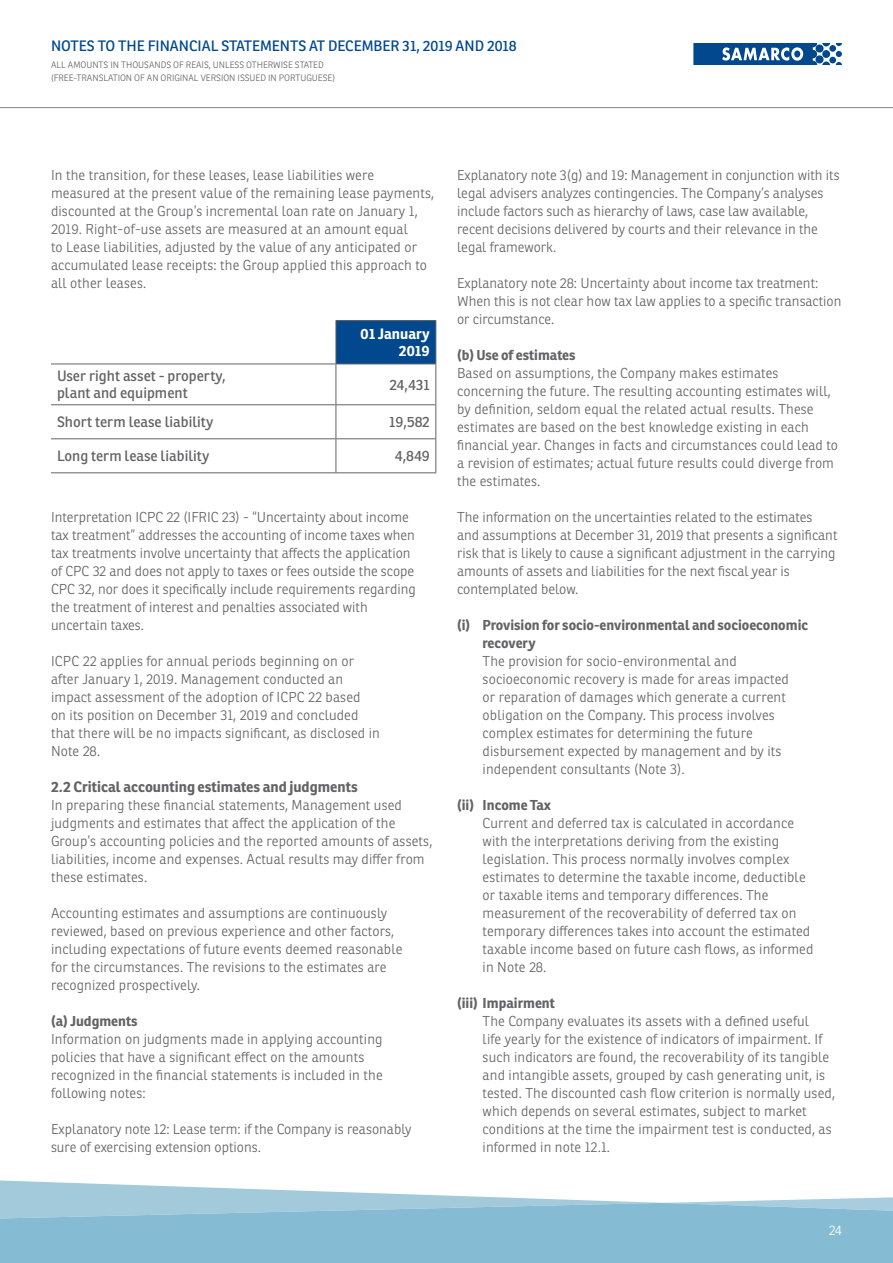
<style>
.page{position:relative;width:893px;height:1263px;background:#fff}
.page>*{position:absolute;margin:0;border:0;box-sizing:border-box;transform-origin:0 0}
.t1{font:14.7px/17.5px "Ronnia";color:#636366}
.t2{font:14.7px "Ronnia";color:#01488f}
.t3{font:700 14.7px "Ronnia";color:#636366}
.t4{font:700 14.7px/17.5px "Ronnia";color:#fff;text-align:right}
.t5{font:300 13.95px/18px "Ronnia";letter-spacing:.01em;color:#636366}
.t6{font:700 13.95px/18px "Ronnia";color:#636366}
.t7{font:300 13.5px "Ronnia";color:#fff}
.t8{font:300 9px "Ronnia";color:#636366}
</style>
<div class="page">
<div style="left:336px;top:321px;width:100px;height:43px;background:#01488f"></div>
<hr style="left:336px;top:320px;width:100px;height:1px;background:#636366">
<hr style="left:336px;top:321px;width:1px;height:43px;background:#636366">
<hr style="left:435px;top:321px;width:1px;height:43px;background:#636366">
<hr style="left:51px;top:364px;width:285px;height:1px;background:#636366">
<hr style="left:336px;top:364px;width:100px;height:1px;background:#636366">
<hr style="left:336px;top:364px;width:1px;height:40px;background:#636366">
<hr style="left:435px;top:364px;width:1px;height:40px;background:#636366">
<hr style="left:51px;top:404px;width:285px;height:1px;background:#636366">
<hr style="left:336px;top:404px;width:100px;height:1px;background:#636366">
<hr style="left:336px;top:405px;width:1px;height:33px;background:#636366">
<hr style="left:435px;top:405px;width:1px;height:33px;background:#636366">
<hr style="left:51px;top:438px;width:285px;height:1px;background:#636366">
<hr style="left:336px;top:438px;width:100px;height:1px;background:#636366">
<hr style="left:336px;top:439px;width:1px;height:33px;background:#636366">
<hr style="left:435px;top:439px;width:1px;height:33px;background:#636366">
<hr style="left:51px;top:472px;width:285px;height:1px;background:#636366">
<hr style="left:336px;top:472px;width:100px;height:1px;background:#636366">
<svg style="left:693px;top:43px;width:149px;height:22px"></svg>
<hr style="left:0;top:107px;width:893px;height:1px;background:#808285">
<svg style="left:0;top:1180px;width:893px;height:23px"></svg>
<svg style="left:0;top:1203px;width:893px;height:60px;fill:#86bcd3"></svg>
<p class="t2" style="left:51px;top:36px;width:467px">Notes to the finan cial statements at December 31, 2019 and 2018</p>
<p class="t8" style="left:51px;top:59px;width:274px">All amounts in thousands of Reais, unless otherwise stated</p>
<p class="t8" style="left:51px;top:72px;width:286px">(Free-translation of an original version issued in Portuguese)</p>
<p class="t5" style="left:51px;top:166px;width:385px">In the transition, for these leases, lease liabilities were measured at the present value of the remaining lease payments, discounted at the Group’s incremental loan rate on January 1, 2019. Right-of-use assets are measured at an amount equal<br>to Lease liabilities, adjusted by the value of any anticipated or accumulated lease receipts: the Group applied this approach to all other leases.</p>
<p class="t4" style="left:361px;top:325px;width:71px">01 January<br>2019</p>
<p class="t1" style="left:57px;top:367px;width:170px">User right asset - property, plant and equipment</p>
<p class="t1" style="left:390px;top:375px;width:42px">24,431</p>
<p class="t1" style="left:57px;top:413px;width:158px">Short term lease liability</p>
<p class="t1" style="left:389px;top:413px;width:42px">19,582</p>
<p class="t1" style="left:57px;top:447px;width:154px">Long term lease liability</p>
<p class="t1" style="left:395px;top:447px;width:37px">4,849</p>
<p class="t5" style="left:51px;top:508px;width:366px">Interpretation ICPC 22 (IFRIC 23) - “Uncertainty about income tax treatment” addresses the accounting of income taxes when tax treatments involve uncertainty that affects the application of CPC 32 and does not apply to taxes or fees outside the scope CPC 32, nor does it specifically include requirements regarding the treatment of interest and penalties associated with uncertain taxes.</p>
<p class="t5" style="left:51px;top:652px;width:330px">ICPC 22 applies for annual periods beginning on or after January 1, 2019. Management conducted an impact assessment of the adoption of ICPC 22 based<br>on its position on December 31, 2019 and concluded that there will be no impacts significant, as disclosed in Note 28.</p>
<p class="t3" style="left:51px;top:777px;width:308px">2.2 Critical accounting estimates and judgments</p>
<p class="t5" style="left:51px;top:796px;width:383px">In preparing these financial statements, Management used judgments and estimates that affect the application of the Group’s accounting policies and the reported amounts of assets, liabilities, income and expenses. Actual results may differ from these estimates.</p>
<p class="t5" style="left:51px;top:904px;width:353px">Accounting estimates and assumptions are continuously reviewed, based on previous experience and other factors, including expectations of future events deemed reasonable for the circumstances. The revisions to the estimates are recognized prospectively.</p>
<p class="t6" style="left:51px;top:1012px;width:88px">(a) Judgments</p>
<p class="t5" style="left:51px;top:1030px;width:333px">Information on judgments made in applying accounting policies that have a significant effect on the amounts recognized in the financial statements is included in the following notes:</p>
<p class="t5" style="left:51px;top:1120px;width:363px">Explanatory note 12: Lease term: if the Company is reasonably sure of exercising extension options.</p>
<p class="t5" style="left:457px;top:166px;width:384px">Explanatory note 3(g) and 19: Management in conjunction with its legal advisers analyzes contingencies. The Company’s analyses include factors such as hierarchy of laws, case law available, recent decisions delivered by courts and their relevance in the legal framework.</p>
<p class="t5" style="left:457px;top:274px;width:386px">Explanatory note 28: Uncertainty about income tax treatment:<br>When this is not clear how tax law applies to a specific transaction or circumstance.</p>
<p class="t6" style="left:457px;top:346px;width:120px">(b) Use of estimates</p>
<p class="t5" style="left:457px;top:364px;width:382px">Based on assumptions, the Company makes estimates concerning the future. The resulting accounting estimates will, by definition, seldom equal the related actual results. These estimates are based on the best knowledge existing in each financial year. Changes in facts and circumstances could lead to a revision of estimates; actual future results could diverge from the estimates.</p>
<p class="t5" style="left:457px;top:508px;width:382px">The information on the uncertainties related to the estimates and assumptions at December 31, 2019 that presents a significant risk that is likely to cause a significant adjustment in the carrying amounts of assets and liabilities for the next fiscal year is contemplated below.</p>
<p class="t6" style="left:483px;top:616px;width:327px;text-indent:-26px">(i) Provision for socio-environmental and socioeconomic recovery</p>
<p class="t5" style="left:483px;top:652px;width:308px">The provision for socio-environmental and socioeconomic recovery is made for areas impacted or reparation of damages which generate a current obligation on the Company. This process involves complex estimates for determining the future disbursement expected by management and by its independent consultants (Note 3).</p>
<p class="t6" style="left:457px;top:796px;width:96px">(ii) I ncome Tax</p>
<p class="t5" style="left:483px;top:814px;width:332px">Current and deferred tax is calculated in accordance with the interpretations deriving from the existing legislation. This process normally involves complex estimates to determine the taxable income, deductible or taxable items and temporary differences. The measurement of the recoverability of deferred tax on temporary differences takes into account the estimated taxable income based on future cash flows, as informed in Note 28.</p>
<p class="t6" style="left:457px;top:994px;width:99px">(iii) I mpairment</p>
<p class="t5" style="left:483px;top:1012px;width:354px">The Company evaluates its assets with a defined useful<br>life yearly for the existence of indicators of impairment. If such indicators are found, the recoverability of its tangible and intangible assets, grouped by cash generating unit, is tested. The discounted cash flow criterion is normally used, which depends on several estimates, subject to market conditions at the time the impairment test is conducted, as informed in note 12.1.</p>
<p class="t7" style="left:829px;top:1222px;width:15px">24</p>
</div>
